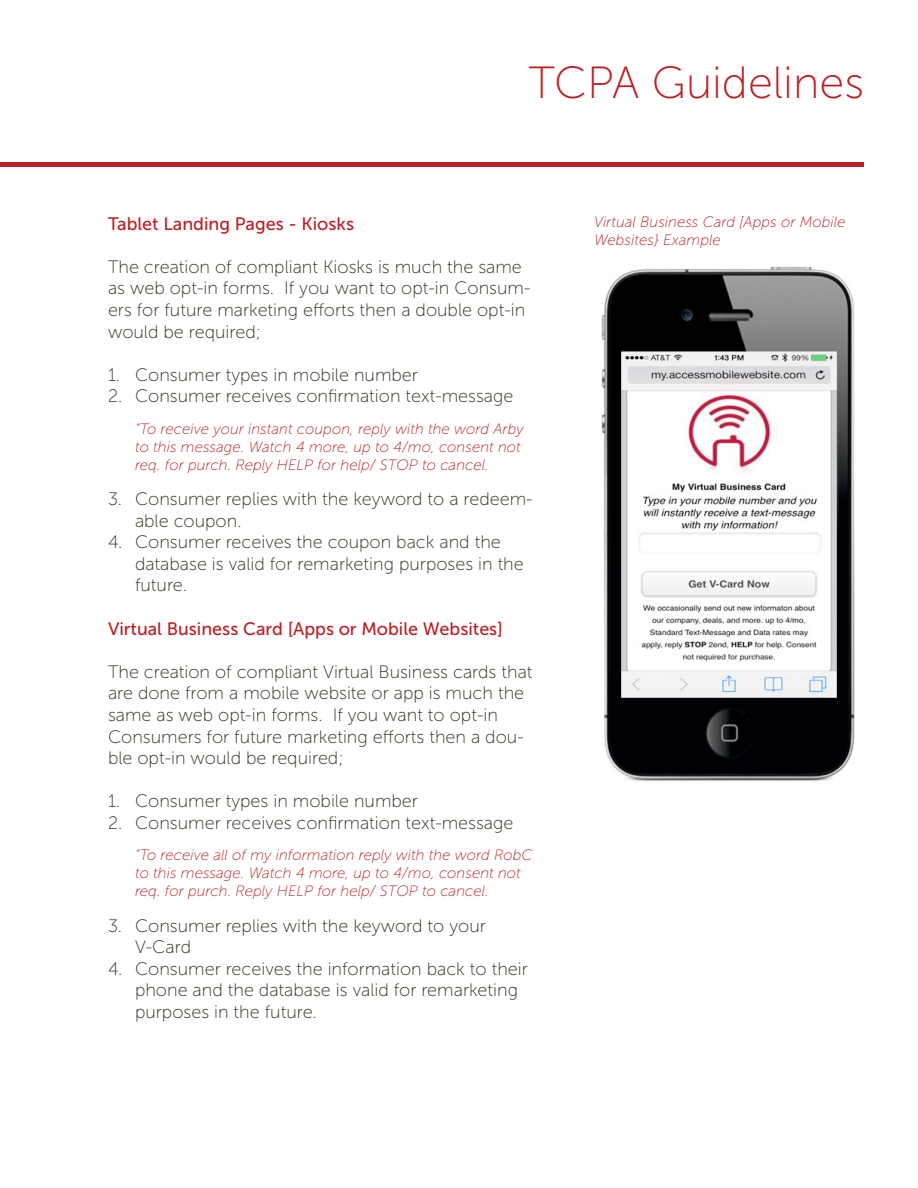
<style>
.page{position:relative;width:918px;height:1188px;background:#fff}
.page>*{position:absolute;margin:0;border:0;box-sizing:border-box;transform-origin:0 0}
.t1{font:45px "Museo Sans 100";color:#ba2126}
.t2{font:18px/21.6px "Museo Sans 100";color:#322d1f}
.t3{font:18px "Museo Sans 500";color:#ba2126}
.Insert_Special_Comme{font:italic 15px/18px "Museo Sans 100";color:#ba2426}
.t4{font:italic 15px/18px "Museo Sans 100";color:#ba2126}
</style>
<div class="page">
<hr style="left:0;top:162px;width:864px;height:4px;background:#ba2126">
<img style="left:601px;top:266px;width:254px;height:515px">
<p class="t1" style="left:529px;top:59px;width:337px">TCPA Guidelines</p>
<p class="t3" style="left:108px;top:213px;width:248px">Tablet Landing Pages - Kiosks</p>
<p class="t2" style="left:108px;top:256px;width:424px">The creation of compliant Kiosks is much the same as web opt-in forms. If you want to opt-in Consum&shy;ers for future marketing efforts then a double opt-in would be required;</p>
<p class="t2" style="left:108px;top:364px;width:311px">1. Consumer types in mobile number</p>
<p class="t2" style="left:108px;top:386px;width:407px">2. Consumer receives confirmation text-message</p>
<p class="Insert_Special_Comme" style="left:135px;top:420px;width:390px">“To receive your instant coupon, reply with the word Arby to this message. Watch 4 more, up to 4/mo, consent not req. for purch. Reply HELP for help/ STOP to cancel.</p>
<p class="t2" style="left:135px;top:488px;width:399px;text-indent:-27px">3. Consumer replies with the keyword to a redeem&shy;able coupon.</p>
<p class="t2" style="left:135px;top:531px;width:390px;text-indent:-27px">4. Consumer receives the coupon back and the database is valid for remarketing purposes in the future.</p>
<p class="t3" style="left:108px;top:618px;width:396px">Virtual Business Card [Apps or Mobile Websites]</p>
<p class="t2" style="left:108px;top:661px;width:426px">The creation of compliant Virtual Business cards that are done from a mobile website or app is much the same as web opt-in forms. If you want to opt-in Consumers for future marketing efforts then a dou&shy;ble opt-in would be required;</p>
<p class="t2" style="left:108px;top:791px;width:311px">1. Consumer types in mobile number</p>
<p class="t2" style="left:108px;top:812px;width:407px">2. Consumer receives confirmation text-message</p>
<p class="Insert_Special_Comme" style="left:135px;top:846px;width:399px">“To receive all of my information reply with the word RobC to this message. Watch 4 more, up to 4/mo, consent not req. for purch. Reply HELP for help/ STOP to cancel.</p>
<p class="t2" style="left:135px;top:915px;width:352px;text-indent:-27px">3. Consumer replies with the keyword to your<br>V-Card</p>
<p class="t2" style="left:135px;top:958px;width:394px;text-indent:-27px">4. Consumer receives the information back to their phone and the database is valid for remarketing purposes in the future.</p>
<p class="t4" style="left:594px;top:213px;width:253px">Virtual Business Card [Apps or Mobile<br>Websites} Example</p>
</div>
